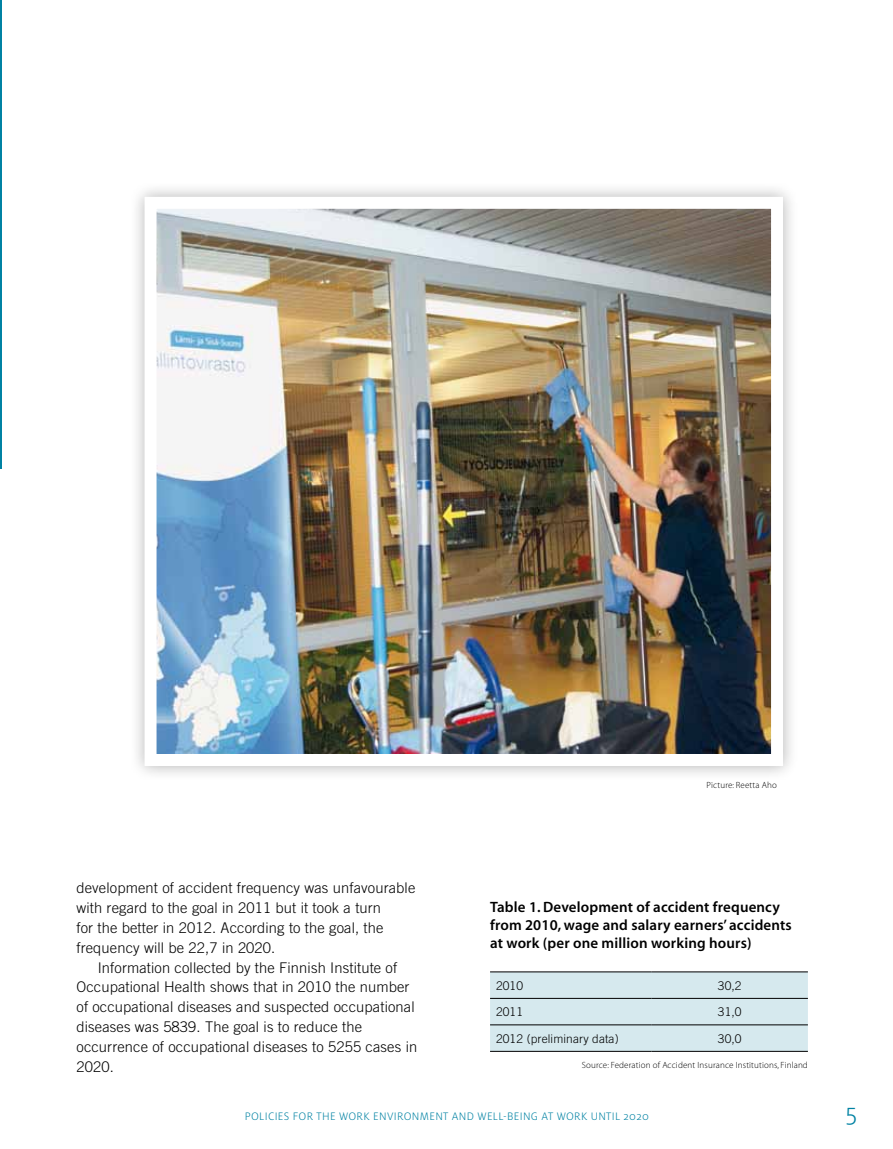
<style>
.page{position:relative;width:893px;height:1149px;background:#fff}
.page>*{position:absolute;margin:0;border:0;box-sizing:border-box;transform-origin:0 0}
.t1{font:300 27px "Milo Pro";color:#0082a3}
.t2{font:15px/18px "Myriad MM 565 600";letter-spacing:.01em;color:#000}
.t3{font:300 14.7px/20px "Trade Gothic";letter-spacing:.01em;color:#000}
.t4{font:300 12px "Milo Pro";letter-spacing:.025em;color:#0082a3}
.t5{font:300 12px "Trade Gothic";letter-spacing:.01em;color:#000}
.t6{font:9px "Myriad MM 215 600";letter-spacing:.015em;color:#000}
</style>
<div class="page">
<hr style="left:0;top:0;width:1px;height:468px;background:#0082a3">
<div style="left:129px;top:181px;width:670px;height:600px;background:#000;opacity:.3"></div>
<img style="left:158px;top:210px;width:612px;height:542px">
<div style="left:145px;top:197px;width:638px;height:568px;border:12px solid #fff"></div>
<div style="left:490px;top:972px;width:318px;height:78px;background:#d6e9ee"></div>
<hr style="left:490px;top:971px;width:162px;height:1px;background:#000">
<hr style="left:652px;top:971px;width:156px;height:1px;background:#000">
<hr style="left:490px;top:997px;width:162px;height:1px;background:#000">
<hr style="left:652px;top:997px;width:156px;height:1px;background:#000">
<hr style="left:490px;top:1024px;width:162px;height:1px;background:#000">
<hr style="left:652px;top:1024px;width:156px;height:1px;background:#000">
<hr style="left:490px;top:1050px;width:162px;height:1px;background:#000">
<hr style="left:652px;top:1050px;width:156px;height:1px;background:#000">
<p class="t3" style="left:76px;top:877px;width:340px">development of accident frequency was unfavourable with regard to the goal in 2011 but it took a turn<br>for the better in 2012. According to the goal, the frequency will be 22,7 in 2020.</p>
<p class="t3" style="left:76px;top:956px;width:342px;text-indent:21px">Information collected by the Finnish Institute of Occupational Health shows that in 2010 the number of occupational diseases and suspected occupational diseases was 5839. The goal is to reduce the occurrence of occupational diseases to 5255 cases in 2020.</p>
<p class="t6" style="left:707px;top:780px;width:72px">Picture: Reetta Aho</p>
<p class="t2" style="left:490px;top:898px;width:303px">Table 1. Development of accident frequency from 2010, wage and salary earners’ accidents at work (per one million working hours)</p>
<p class="t5" style="left:496px;top:978px;width:29px">2010</p>
<p class="t5" style="left:718px;top:978px;width:25px">30,2</p>
<p class="t5" style="left:496px;top:1004px;width:29px">2011</p>
<p class="t5" style="left:718px;top:1004px;width:25px">31,0</p>
<p class="t5" style="left:496px;top:1031px;width:124px">2012 (preliminary data)</p>
<p class="t5" style="left:718px;top:1031px;width:25px">30,0</p>
<p class="t6" style="left:582px;top:1060px;width:228px">Source: Federation of Accident Insurance Institutions, Finland</p>
<p class="t4" style="left:245px;top:1109px;width:406px">POLICIES FOR THE WORK ENVIRONMENT AND WELL-BEING AT WORK UNTIL 2020</p>
<h1 class="t1" style="left:845px;top:1097px;width:14px">5</h1>
</div>
